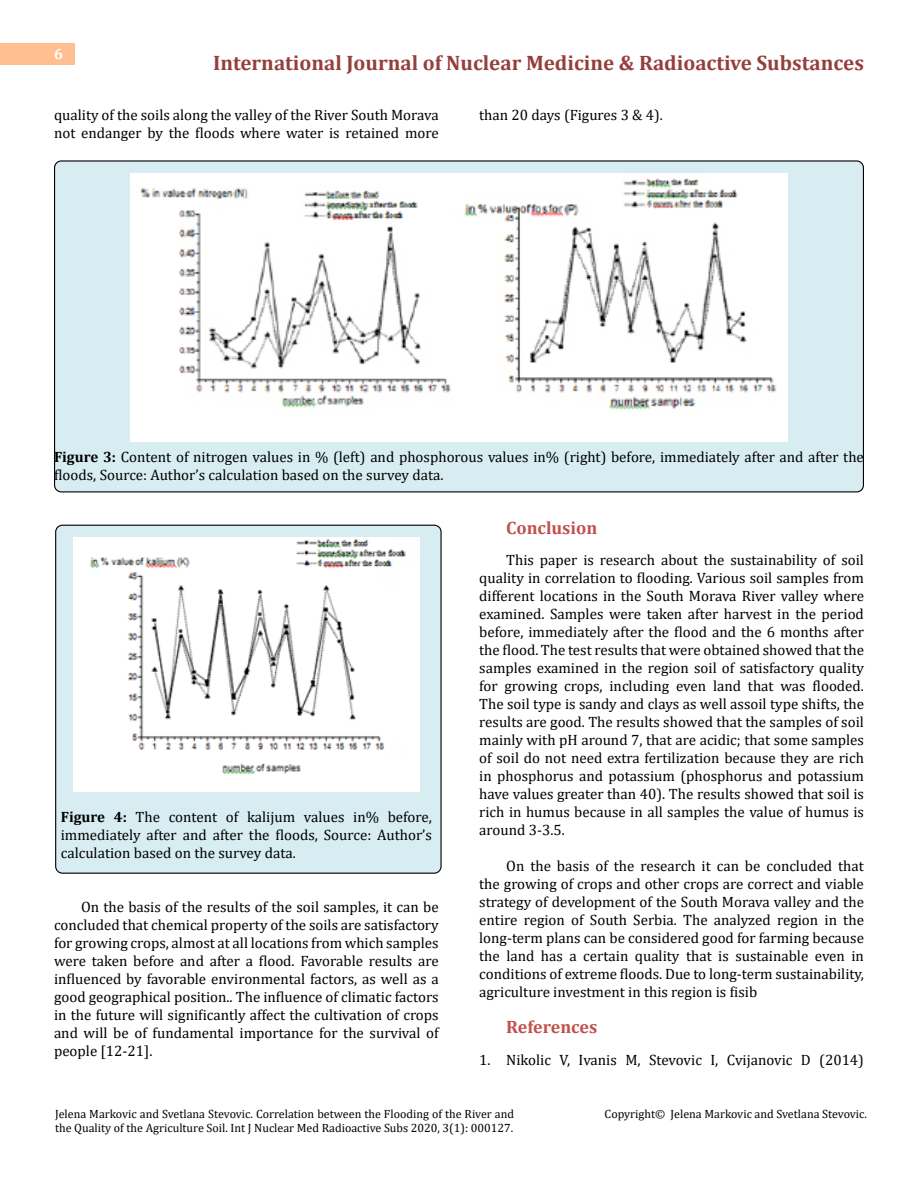
<style>
.page{position:relative;width:918px;height:1188px;background:#fff}
.page>*{position:absolute;margin:0;border:0;box-sizing:border-box;transform-origin:0 0}
.t1{font:700 21px "Cambria";color:#953f3c}
.t2{font:700 18px "Cambria";color:#c0504d}
.t3{font:15px/18px "Cambria";color:#000;text-align:justify}
.t4{font:700 15px "Cambria";color:#fff}
.t5{font:12px/14.4px "Cambria";color:#000}
.s1{font-weight:700}
</style>
<div class="page">
<div style="left:0;top:43px;width:75px;height:21px;background:#ffbf91"></div>
<div style="left:56px;top:525px;width:385px;height:348px;background:#d8edf2;border-radius:7px"></div>
<div style="left:55px;top:525px;width:387px;height:349px;border:1px solid #000;border-radius:7px"></div>
<div style="left:55px;top:161px;width:808px;height:331px;background:#d8edf2;border-radius:7px"></div>
<img style="left:130px;top:174px;width:658px;height:267px">
<img style="left:73px;top:538px;width:346px;height:253px">
<p class="t4" style="left:54px;top:44px;width:10px">6</p>
<h1 class="t1" style="left:213px;top:48px;width:652px">International Journal of Nuclear Medicine &amp; Radioactive Substances</h1>
<p class="t3" style="left:54px;top:105px;width:386px">quality of the soils along the valley of the River South Morava not endanger by the floods where water is retained more</p>
<p class="t3" style="left:479px;top:105px;width:185px">than 20 days (Figures 3 &amp; 4).</p>
<p class="t3" style="left:54px;top:447px;width:811px"><span class="s1">Figure 3:</span> Content of nitrogen values in % (left) and phosphorous values in% (right) before, immediately after and after the floods, Source: Author’s calculation based on the survey data.</p>
<p class="t3" style="left:61px;top:807px;width:373px"><span class="s1">Figure 4:</span> The content of kalijum values in% before, immediately after and after the floods, Source: Author’s calculation based on the survey data.</p>
<p class="t3" style="left:54px;top:897px;width:386px;text-indent:27px">On the basis of the results of the soil samples, it can be concluded that chemical property of the soils are satisfactory for growing crops, almost at all locations from which samples were taken before and after a flood. Favorable results are influenced by favorable environmental factors, as well as a good geographical position.. The influence of climatic factors in the future will significantly affect the cultivation of crops and will be of fundamental importance for the survival of people [12-21].</p>
<p class="t2" style="left:506px;top:515px;width:93px">Conclusion</p>
<p class="t3" style="left:479px;top:551px;width:386px;text-indent:27px">This paper is research about the sustainability of soil quality in correlation to flooding. Various soil samples from different locations in the South Morava River valley where examined. Samples were taken after harvest in the period before, immediately after the flood and the 6 months after the flood. The test results that were obtained showed that the samples examined in the region soil of satisfactory quality for growing crops, including even land that was flooded.<br>The soil type is sandy and clays as well assoil type shifts, the results are good. The results showed that the samples of soil mainly with pH around 7, that are acidic; that some samples of soil do not need extra fertilization because they are rich in phosphorus and potassium (phosphorus and potassium have values greater than 40). The results showed that soil is rich in humus because in all samples the value of humus is around 3-3.5.</p>
<p class="t3" style="left:479px;top:857px;width:386px;text-indent:27px">On the basis of the research it can be concluded that the growing of crops and other crops are correct and viable strategy of development of the South Morava valley and the entire region of South Serbia. The analyzed region in the long-term plans can be considered good for farming because the land has a certain quality that is sustainable even in conditions of extreme floods. Due to long-term sustainability, agriculture investment in this region is fisib</p>
<p class="t2" style="left:506px;top:1014px;width:93px">References</p>
<p class="t3" style="left:479px;top:1050px;width:386px">1. Nikolic V, Ivanis М, Stevovic I, Cvijanovic D (2014)</p>
<p class="t5" style="left:55px;top:1106px;width:460px">Jelena Markovic and Svetlana Stevovic. Correlation between the Flooding of the River and the Quality of the Agriculture Soil. Int J Nuclear Med Radioactive Subs 2020, 3(1): 000127.</p>
<p class="t5" style="left:605px;top:1106px;width:264px">Copyright© Jelena Markovic and Svetlana Stevovic.</p>
</div>
